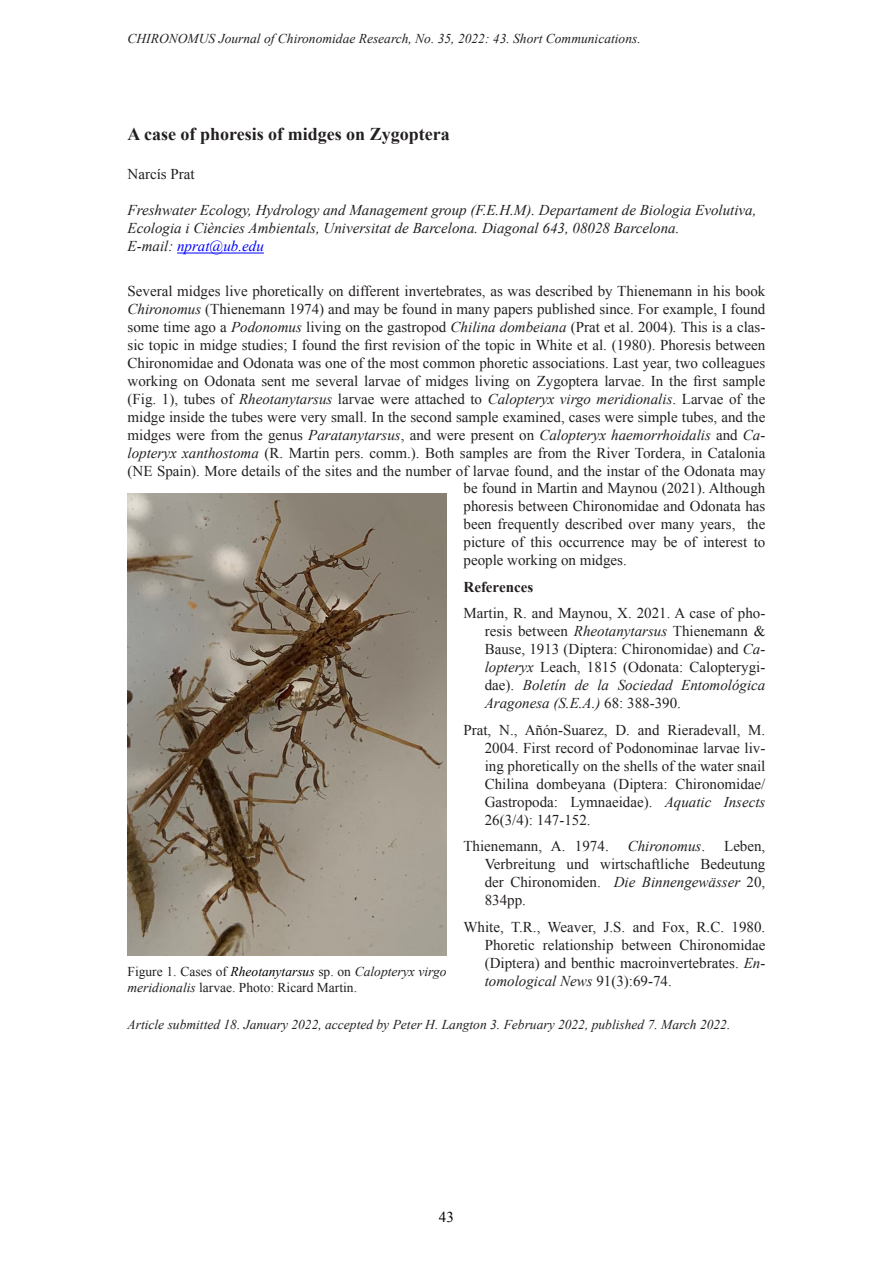
<style>
.page{position:relative;width:893px;height:1263px;background:#fff}
.page>*{position:absolute;margin:0;border:0;box-sizing:border-box;transform-origin:0 0}
.Overskrift_Short_com{font:700 18px "Times New Roman";color:#231f20}
.Kolonnetekst_artikle{font:15px "Times New Roman";color:#231f20}
.References{font:15px/18px "Times New Roman";color:#231f20;text-align:justify}
.Author_short_communi{font:italic 15px/18px "Times New Roman";color:#201f1e}
.Author_short_communi-2{font:italic 15px "Times New Roman";color:#00f}
.References-2{font:italic 15px "Times New Roman";color:#231f20}
.Author_short_communi-3{font:15px "Times New Roman";color:#201f1e}
.Kolonnetekst_artikle-2{font:700 15px "Times New Roman";color:#231f20}
.t1{font:15px "Times New Roman";color:#000}
.Bildetekst{font:italic 13.5px "Times New Roman";color:#231f20}
.Bildetekst-2{font:13.5px/16.2px "Times New Roman";color:#201f1e}
.s1{color:#201f1e}
.s2{font-style:italic}
.s3{font-style:normal}
.s4{font-style:italic;color:#000}
</style>
<div class="page">
<hr style="left:177px;top:253px;width:87px;height:1px;background:#00f">
<img style="left:128px;top:493px;width:318px;height:462px">
<p class="Bildetekst" style="left:128px;top:30px;width:515px">CHIRONOMUS Journal of Chironomidae Research, No. 35, 2022: 43. Short Communications.</p>
<p class="Overskrift_Short_com" style="left:128px;top:121px;width:324px">A case of phoresis of midges on Zygoptera</p>
<p class="Author_short_communi-3" style="left:128px;top:164px;width:69px">Narcís Prat</p>
<p class="Author_short_communi" style="left:128px;top:201px;width:630px">Freshwater Ecology, Hydrology and Management group (F.E.H.M). Departament de Biologia Evolutiva,<br>Ecologia i Ciències Ambientals, Universitat de Barcelona. Diagonal 643, 08028 Barcelona.</p>
<p class="Author_short_communi-2" style="left:128px;top:236px;width:138px"><span class="s1">E-mail:</span> nprat@ub.edu</p>
<p class="Kolonnetekst_artikle" style="left:128px;top:281px;width:639px">Several midges live phoretically on different invertebrates, as was described by Thienemann in his book</p>
<p class="Kolonnetekst_artikle" style="left:128px;top:299px;width:639px"><span class="s2">Chironomus</span> (Thienemann 1974) and may be found in many papers published since. For example, I found</p>
<p class="Kolonnetekst_artikle" style="left:128px;top:317px;width:639px">some time ago a <span class="s2">Podonomus</span> living on the gastropod <span class="s2">Chilina dombeiana</span> (Prat et al. 2004)<span class="s2">.</span> This is a clas-</p>
<p class="Kolonnetekst_artikle" style="left:128px;top:335px;width:639px">sic topic in midge studies; I found the first revision of the topic in White et al. (1980). Phoresis between</p>
<p class="Kolonnetekst_artikle" style="left:128px;top:353px;width:639px">Chironomidae and Odonata was one of the most common phoretic associations. Last year, two colleagues</p>
<p class="Kolonnetekst_artikle" style="left:128px;top:371px;width:639px">working on Odonata sent me several larvae of midges living on Zygoptera larvae. In the first sample</p>
<p class="Kolonnetekst_artikle" style="left:128px;top:389px;width:639px">(Fig. 1), tubes of <span class="s2">Rheotanytarsus</span> larvae were attached to <span class="s2">Calopteryx virgo meridionalis</span>. Larvae of the</p>
<p class="Kolonnetekst_artikle" style="left:128px;top:407px;width:639px">midge inside the tubes were very small. In the second sample examined, cases were simple tubes, and the</p>
<p class="Kolonnetekst_artikle" style="left:128px;top:425px;width:639px">midges were from the genus <span class="s2">Paratanytarsus</span>, and were present on <span class="s2">Calopteryx haemorrhoidalis</span> and <span class="s2">Ca-</span></p>
<p class="Kolonnetekst_artikle" style="left:128px;top:443px;width:639px"><span class="s2">lopteryx xanthostoma</span> (R. Martin pers. comm.). Both samples are from the River Tordera, in Catalonia</p>
<p class="Kolonnetekst_artikle" style="left:128px;top:461px;width:639px">(NE Spain). More details of the sites and the number of larvae found, and the instar of the Odonata may</p>
<p class="Kolonnetekst_artikle" style="left:463px;top:478px;width:303px">be found in Martin and Maynou (2021). Although</p>
<p class="Kolonnetekst_artikle" style="left:463px;top:496px;width:303px">phoresis between Chironomidae and Odonata has</p>
<p class="Kolonnetekst_artikle" style="left:463px;top:514px;width:303px">been frequently described over many years, the</p>
<p class="Kolonnetekst_artikle" style="left:463px;top:532px;width:303px">picture of this occurrence may be of interest to</p>
<p class="Kolonnetekst_artikle" style="left:463px;top:550px;width:165px">people working on midges.</p>
<p class="Kolonnetekst_artikle-2" style="left:463px;top:576px;width:71px">References</p>
<p class="References" style="left:485px;top:604px;width:282px;text-indent:-21px">Martin, R. and Maynou, X. 2021. A case of pho&shy;resis between <span class="s2">Rheotanytarsus</span> Thienemann &amp; Bause, 1913 (Diptera: Chironomidae) and <span class="s2">Ca&shy;lopteryx</span> Leach, 1815 (Odonata: Calopterygi&shy;dae). <span class="s2">Boletín de la Sociedad Entomológica Aragonesa (S.E.A.)</span> 68: 388-390.</p>
<p class="References" style="left:485px;top:720px;width:282px;text-indent:-21px">Prat, N., Añón-Suarez, D. and Rieradevall, M.<br>2004. First record of Podonominae larvae liv&shy;ing phoretically on the shells of the water snail Chilina dombeyana (Diptera: Chironomidae/ Gastropoda: Lymnaeidae). <span class="s2">Aquatic Insects </span>26(3/4): 147-152.</p>
<p class="References" style="left:463px;top:837px;width:147px">Thienemann, A. 1974.</p>
<p class="References-2" style="left:628px;top:836px;width:79px">Chironomus<span class="s3">.</span></p>
<p class="References" style="left:485px;top:837px;width:282px;text-indent:239px">Leben, Verbreitung und wirtschaftliche Bedeutung der Chironomiden. <span class="s2">Die Binnengewässer</span> 20, 834pp.</p>
<p class="References" style="left:485px;top:917px;width:282px;text-indent:-21px">White, T.R., Weaver, J.S. and Fox, R.C. 1980.<br>Phoretic relationship between Chironomidae (Diptera) and benthic macroinvertebrates. <span class="s2">En&shy;tomological News</span> 91(3):69-74.</p>
<p class="Bildetekst-2" style="left:128px;top:963px;width:320px">Figure 1. Cases of <span class="s4">Rheotanytarsus</span> sp. on <span class="s2">Calopteryx virgo meridionalis</span> larvae. Photo: Ricard Martin.</p>
<p class="Bildetekst" style="left:128px;top:1015px;width:604px">Article submitted 18. January 2022, accepted by Peter H. Langton 3. February 2022, published 7. March 2022.</p>
<p class="t1" style="left:439px;top:1207px;width:16px">43</p>
</div>
